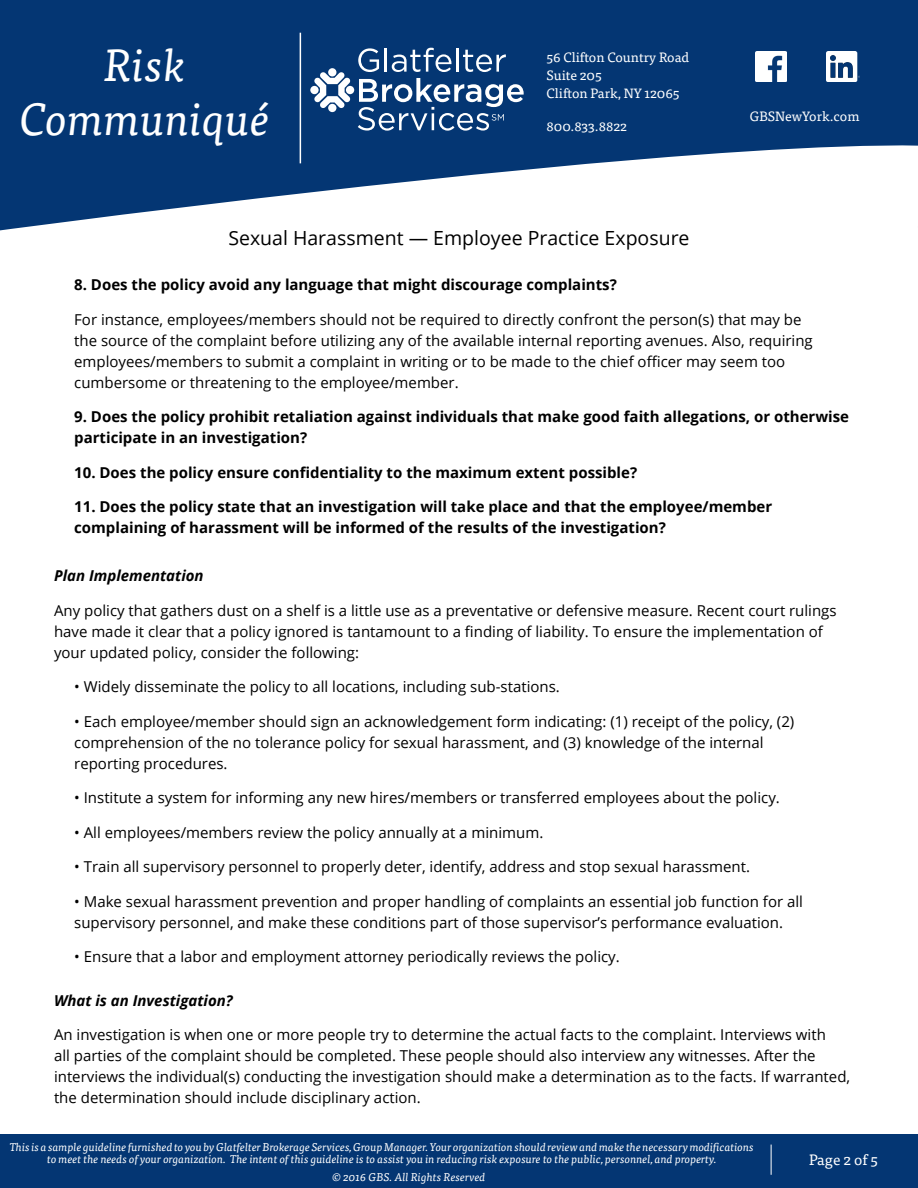
<style>
.page{position:relative;width:918px;height:1188px;background:#fff}
.page>*{position:absolute;margin:0;border:0;box-sizing:border-box;transform-origin:0 0}
.t1{font:italic 45px/54px "Tisa Pro";color:#fff;text-align:center}
.t2{font:19.5px "Open Sans";color:#000}
.t3{font:15px/21px "Open Sans";color:#000}
.t4{font:700 15px/21px "Open Sans";color:#000}
.t5{font:italic 700 15px "Open Sans";color:#000}
.t6{font:15px "Tisa Pro";color:#fff}
.t7{font:13.5px/18px "Tisa Pro";color:#fff}
.t8{font:italic 11.25px/12px "Tisa Pro";color:#fff;text-align:center}
</style>
<div class="page">
<svg style="left:0;top:0;width:918px;height:230px;fill:#043673"></svg>
<div style="left:0;top:1134px;width:918px;height:54px;background:#043673"></div>
<img style="left:755px;top:51px;width:31px;height:31px">
<img style="left:826px;top:51px;width:33px;height:31px">
<svg style="left:358px;top:48px;width:21px;height:24px"></svg>
<hr style="left:385px;top:48px;width:2px;height:24px;background:#fff">
<svg style="left:392px;top:48px;width:59px;height:24px"></svg>
<hr style="left:456px;top:48px;width:3px;height:24px;background:#fff">
<svg style="left:463px;top:50px;width:43px;height:22px"></svg>
<svg style="left:358px;top:78px;width:166px;height:53px"></svg>
<div style="left:328px;top:68px;width:8px;height:8px;background:#fff;border-radius:50%"></div>
<div style="left:328px;top:104px;width:8px;height:8px;background:#fff;border-radius:50%"></div>
<div style="left:346px;top:86px;width:8px;height:8px;background:#fff;border-radius:50%"></div>
<div style="left:310px;top:86px;width:9px;height:8px;background:#fff;border-radius:50%"></div>
<svg style="left:314px;top:72px;width:36px;height:36px"></svg>
<hr style="left:300px;top:33px;width:1px;height:130px;background:#fff">
<hr style="left:771px;top:1145px;width:1px;height:30px;background:#fff">
<h1 class="t1" style="left:20px;top:35px;width:252px">Risk<br>Communiqué</h1>
<p class="t7" style="left:547px;top:47px;width:144px">56 Clifton Country Road<br>Suite 205<br>Clifton Park, NY 12065</p>
<p class="t7" style="left:547px;top:116px;width:82px">800.833.8822</p>
<p class="t7" style="left:750px;top:106px;width:111px">GBSNewYork.com</p>
<h2 class="t2" style="left:228px;top:225px;width:463px">Sexual Harassment — Employee Practice Exposure</h2>
<p class="t4" style="left:74px;top:274px;width:544px">8. Does the policy avoid any language that might discourage complaints?</p>
<p class="t3" style="left:74px;top:308px;width:740px">For instance, employees/members should not be required to directly confront the person(s) that may be the source of the complaint before utilizing any of the available internal reporting avenues. Also, requiring employees/members to submit a complaint in writing or to be made to the chief officer may seem too cumbersome or threatening to the employee/member.</p>
<p class="t4" style="left:74px;top:406px;width:776px">9. Does the policy prohibit retaliation against individuals that make good faith allegations, or otherwise participate in an investigation?</p>
<p class="t4" style="left:74px;top:461px;width:565px">10. Does the policy ensure confidentiality to the maximum extent possible?</p>
<p class="t4" style="left:74px;top:496px;width:699px">11. Does the policy state that an investigation will take place and that the employee/member complaining of harassment will be informed of the results of the investigation?</p>
<p class="t5" style="left:54px;top:565px;width:151px">Plan Implementation</p>
<p class="t3" style="left:54px;top:599px;width:784px">Any policy that gathers dust on a shelf is a little use as a preventative or defensive measure. Recent court rulings have made it clear that a policy ignored is tantamount to a finding of liability. To ensure the implementation of your updated policy, consider the following:</p>
<p class="t3" style="left:74px;top:676px;width:487px">• Widely disseminate the policy to all locations, including sub-stations.</p>
<p class="t3" style="left:74px;top:710px;width:722px">• Each employee/member should sign an acknowledgement form indicating: (1) receipt of the policy, (2) comprehension of the no tolerance policy for sexual harassment, and (3) knowledge of the internal reporting procedures.</p>
<p class="t3" style="left:74px;top:787px;width:707px">• Institute a system for informing any new hires/members or transferred employees about the policy.</p>
<p class="t3" style="left:74px;top:821px;width:471px">• All employees/members review the policy annually at a minimum.</p>
<p class="t3" style="left:74px;top:856px;width:677px">• Train all supervisory personnel to properly deter, identify, address and stop sexual harassment.</p>
<p class="t3" style="left:74px;top:890px;width:730px">• Make sexual harassment prevention and proper handling of complaints an essential job function for all supervisory personnel, and make these conditions part of those supervisor’s performance evaluation.</p>
<p class="t3" style="left:74px;top:946px;width:547px">• Ensure that a labor and employment attorney periodically reviews the policy.</p>
<p class="t5" style="left:54px;top:990px;width:180px">What is an Investigation?</p>
<p class="t3" style="left:54px;top:1024px;width:798px">An investigation is when one or more people try to determine the actual facts to the complaint. Interviews with<br>all parties of the complaint should be completed. These people should also interview any witnesses. After the interviews the individual(s) conducting the investigation should make a determination as to the facts. If warranted, the determination should include disciplinary action.</p>
<p class="t8" style="left:10px;top:1140px;width:746px">This is a sample guideline furnished to you by Glatfelter Brokerage Services, Group Manager. Your organization should review and make the necessary modifications to meet the needs of your organization. The intent of this guideline is to assist you in reducing risk exposure to the public, personnel, and property.</p>
<p class="t8" style="left:332px;top:1170px;width:155px">© 2016 GBS. All Rights Reserved</p>
<p class="t6" style="left:809px;top:1149px;width:70px">Page 2 of 5</p>
</div>
